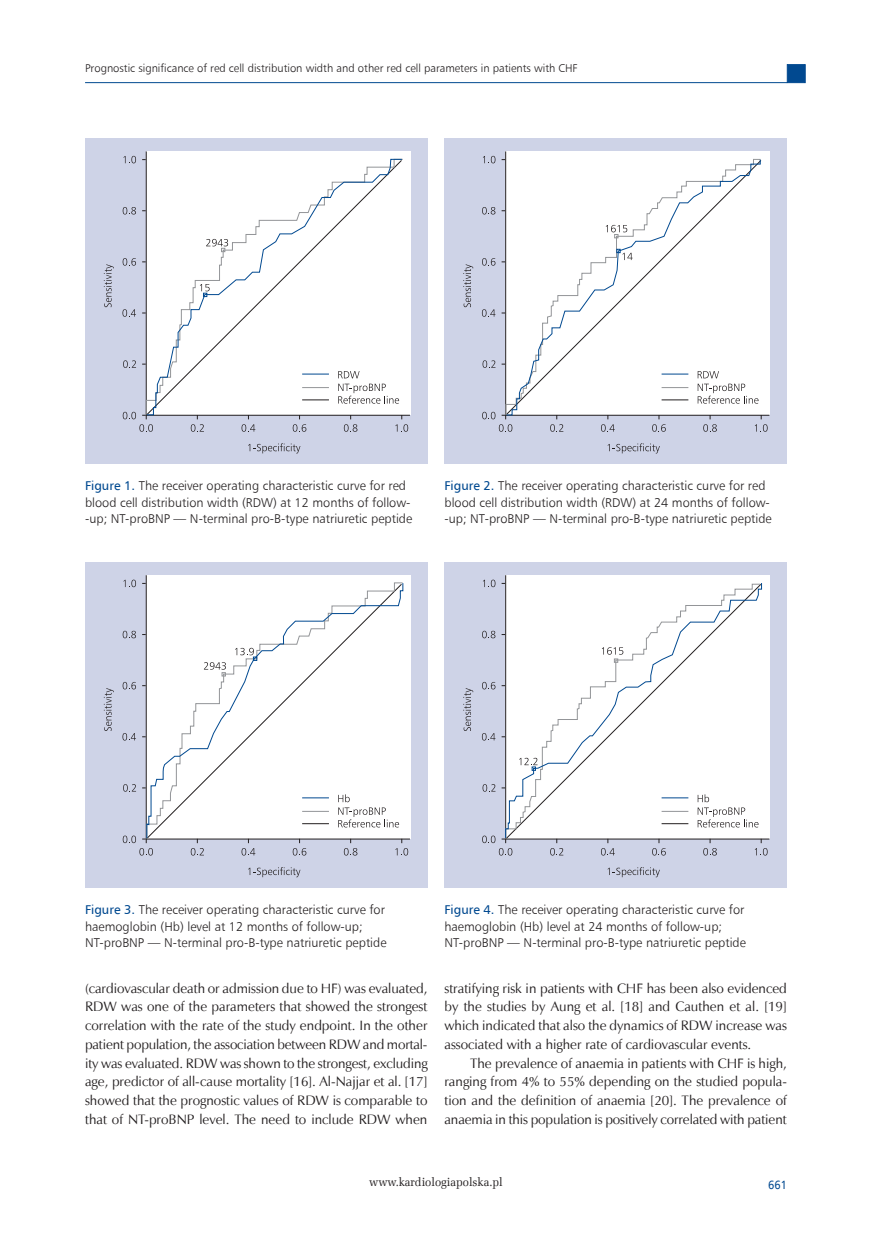
<style>
.page{position:relative;width:872px;height:1234px;background:#fff}
.page>*{position:absolute;margin:0;border:0;box-sizing:border-box;transform-origin:0 0}
._09_Tekst_ANG{font:13.65px/18.8px "Zapf Humnst EU";color:#231f20;text-align:justify}
._26_Rycina_podpis{font:12.75px/16.5px "Humnst 777 Lt EU";color:#231f20}
.t1{font:12px "Zapf Ellipt EU";color:#231f20;scale:.95 1}
.t2{font:12px "Humnst 777 EU";color:#014990;scale:.9 1}
.t3{font:11.25px "Humnst 777 Lt EU";color:#231f20}
.s1{font-family:"Humnst 777 EU";color:#014990}
</style>
<div class="page">
<hr style="left:85px;top:82px;width:702px;height:1px;background:#014990">
<div style="left:787px;top:64px;width:18px;height:19px;background:#014990;border:1px solid #014990"></div>
<div style="left:85px;top:138px;width:342px;height:325px;background:#ced3e7"></div>
<svg style="left:123px;top:360px;width:13px;height:8px"></svg>
<svg style="left:122px;top:309px;width:14px;height:8px"></svg>
<svg style="left:123px;top:258px;width:13px;height:7px"></svg>
<svg style="left:123px;top:207px;width:13px;height:7px"></svg>
<svg style="left:123px;top:156px;width:13px;height:7px"></svg>
<svg style="left:248px;top:443px;width:52px;height:10px"></svg>
<svg style="left:104px;top:264px;width:10px;height:43px"></svg>
<svg style="left:145px;top:151px;width:266px;height:265px;background:#f1f1f2"></svg>
<svg style="left:123px;top:411px;width:30px;height:20px"></svg>
<svg style="left:191px;top:415px;width:13px;height:16px"></svg>
<svg style="left:241px;top:415px;width:14px;height:16px"></svg>
<svg style="left:293px;top:415px;width:13px;height:16px"></svg>
<svg style="left:344px;top:415px;width:13px;height:16px"></svg>
<svg style="left:395px;top:415px;width:13px;height:16px"></svg>
<svg style="left:146px;top:158px;width:257px;height:257px;background:#f5f6f6"></svg>
<svg style="left:206px;top:239px;width:22px;height:13px"></svg>
<svg style="left:200px;top:284px;width:10px;height:13px"></svg>
<div style="left:444px;top:138px;width:343px;height:325px;background:#ced3e7"></div>
<svg style="left:482px;top:360px;width:13px;height:8px"></svg>
<svg style="left:482px;top:309px;width:13px;height:8px"></svg>
<svg style="left:482px;top:258px;width:13px;height:7px"></svg>
<svg style="left:482px;top:207px;width:13px;height:7px"></svg>
<svg style="left:483px;top:156px;width:12px;height:7px"></svg>
<svg style="left:607px;top:443px;width:53px;height:10px"></svg>
<svg style="left:463px;top:264px;width:10px;height:43px"></svg>
<svg style="left:505px;top:151px;width:265px;height:265px;background:#eee"></svg>
<svg style="left:482px;top:411px;width:30px;height:20px"></svg>
<svg style="left:550px;top:415px;width:13px;height:16px"></svg>
<svg style="left:601px;top:415px;width:14px;height:16px"></svg>
<svg style="left:652px;top:415px;width:14px;height:16px"></svg>
<svg style="left:703px;top:415px;width:14px;height:16px"></svg>
<svg style="left:754px;top:415px;width:13px;height:16px"></svg>
<div style="left:506px;top:159px;width:255px;height:256px;background:#fff"></div>
<svg style="left:616px;top:249px;width:16px;height:11px"></svg>
<div style="left:85px;top:561px;width:342px;height:326px;background:#ced3e7"></div>
<svg style="left:123px;top:784px;width:13px;height:7px"></svg>
<svg style="left:122px;top:733px;width:14px;height:7px"></svg>
<svg style="left:123px;top:681px;width:13px;height:8px"></svg>
<svg style="left:123px;top:630px;width:13px;height:8px"></svg>
<svg style="left:123px;top:579px;width:13px;height:8px"></svg>
<svg style="left:248px;top:867px;width:52px;height:10px"></svg>
<svg style="left:104px;top:688px;width:10px;height:42px"></svg>
<svg style="left:145px;top:575px;width:266px;height:264px;background:#f3f3f4"></svg>
<svg style="left:123px;top:835px;width:30px;height:20px"></svg>
<svg style="left:191px;top:839px;width:13px;height:16px"></svg>
<svg style="left:241px;top:839px;width:14px;height:16px"></svg>
<svg style="left:293px;top:839px;width:13px;height:16px"></svg>
<svg style="left:344px;top:839px;width:13px;height:16px"></svg>
<svg style="left:395px;top:838px;width:13px;height:17px"></svg>
<div style="left:146px;top:582px;width:257px;height:256px;background:#fff"></div>
<svg style="left:235px;top:647px;width:22px;height:13px"></svg>
<div style="left:444px;top:561px;width:343px;height:326px;background:#ced3e7"></div>
<svg style="left:482px;top:784px;width:13px;height:7px"></svg>
<svg style="left:482px;top:733px;width:13px;height:7px"></svg>
<svg style="left:482px;top:681px;width:13px;height:8px"></svg>
<svg style="left:482px;top:630px;width:13px;height:8px"></svg>
<svg style="left:483px;top:579px;width:12px;height:8px"></svg>
<svg style="left:607px;top:867px;width:53px;height:10px"></svg>
<svg style="left:463px;top:688px;width:10px;height:42px"></svg>
<div style="left:505px;top:575px;width:265px;height:264px;background:#fff"></div>
<svg style="left:482px;top:835px;width:30px;height:20px"></svg>
<svg style="left:550px;top:839px;width:13px;height:16px"></svg>
<svg style="left:601px;top:839px;width:14px;height:16px"></svg>
<svg style="left:652px;top:839px;width:14px;height:16px"></svg>
<svg style="left:703px;top:839px;width:14px;height:16px"></svg>
<svg style="left:754px;top:838px;width:13px;height:17px"></svg>
<svg style="left:505px;top:582px;width:257px;height:256px;background:#f6f6f7"></svg>
<p class="t3" style="left:85px;top:61px;width:494px">Prognostic significance of red cell distribution width and other red cell parameters in patients with CHF</p>
<p class="_26_Rycina_podpis" style="left:85px;top:477px;width:329px"><span class="s1">Figure 1.</span> The receiver operating characteristic curve for red blood cell distribution width (RDW) at 12 months of follow--up; NT-proBNP — N-terminal pro-B-type natriuretic peptide</p>
<p class="_26_Rycina_podpis" style="left:444px;top:477px;width:329px"><span class="s1">Figure 2.</span> The receiver operating characteristic curve for red blood cell distribution width (RDW) at 24 months of follow--up; NT-proBNP — N-terminal pro-B-type natriuretic peptide</p>
<p class="_26_Rycina_podpis" style="left:85px;top:901px;width:303px"><span class="s1">Figure 3.</span> The receiver operating characteristic curve for haemoglobin (Hb) level at 12 months of follow-up;<br>NT-proBNP — N-terminal pro-B-type natriuretic peptide</p>
<p class="_26_Rycina_podpis" style="left:444px;top:901px;width:303px"><span class="s1">Figure 4.</span> The receiver operating characteristic curve for haemoglobin (Hb) level at 24 months of follow-up;<br>NT-proBNP — N-terminal pro-B-type natriuretic peptide</p>
<p class="_09_Tekst_ANG" style="left:85px;top:978px;width:344px">(cardiovascular death or admission due to HF) was evaluated, RDW was one of the parameters that showed the strongest correlation with the rate of the study endpoint. In the other patient population, the association between RDW and mortal&shy;ity was evaluated. RDW was shown to the strongest, excluding age, predictor of all-cause mortality [16]. Al-Najjar et al. [17] showed that the prognostic values of RDW is comparable to that of NT-proBNP level. The need to include RDW when</p>
<p class="_09_Tekst_ANG" style="left:444px;top:978px;width:344px">stratifying risk in patients with CHF has been also evidenced by the studies by Aung et al. [18] and Cauthen et al. [19] which indicated that also the dynamics of RDW increase was associated with a higher rate of cardiovascular events.</p>
<p class="_09_Tekst_ANG" style="left:444px;top:1053px;width:344px;text-indent:26px">The prevalence of anaemia in patients with CHF is high, ranging from 4% to 55% depending on the studied popula&shy;tion and the definition of anaemia [20]. The prevalence of anaemia in this population is positively correlated with patient</p>
<p class="t1" style="left:369px;top:1173px;width:142px">www.kardiologiapolska.pl</p>
<p class="t2" style="left:768px;top:1176px;width:22px">661</p>
</div>
